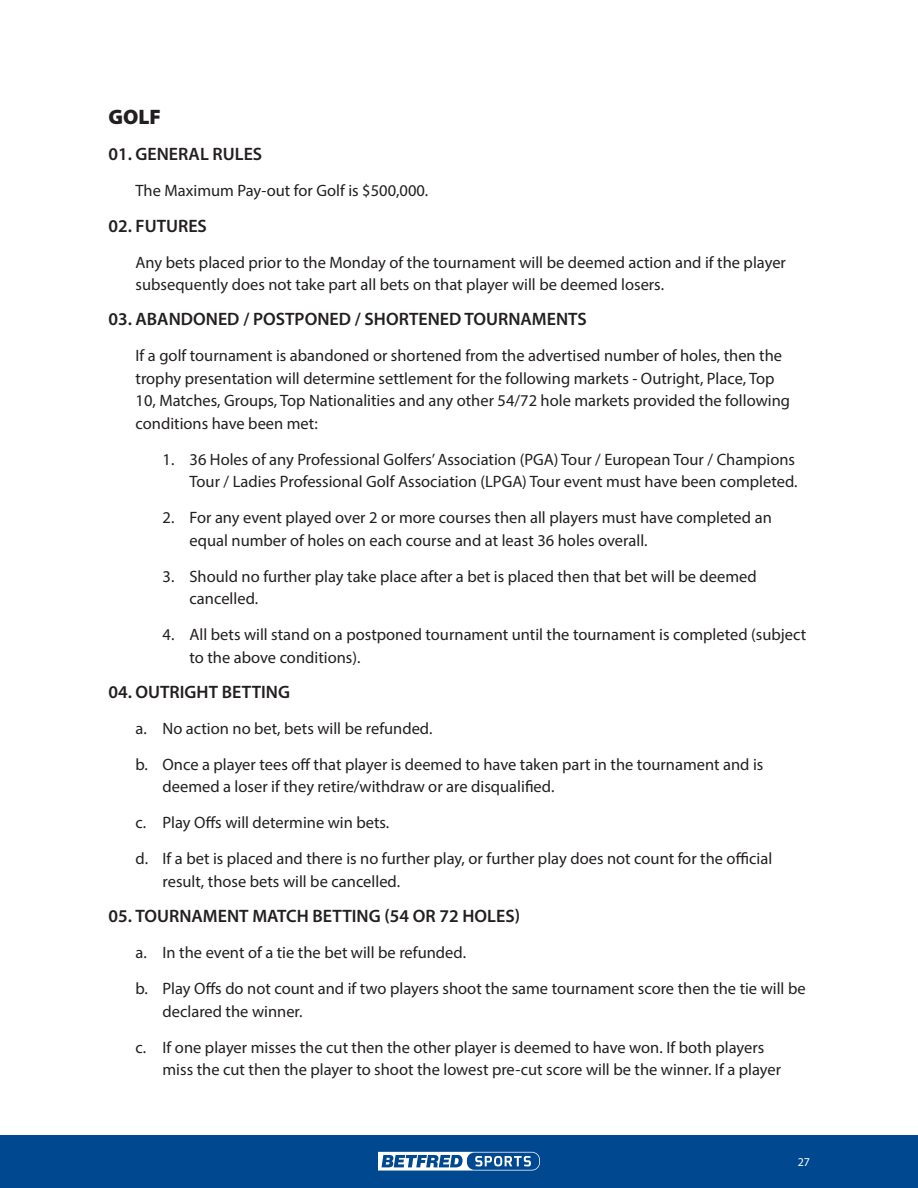
<style>
.page{position:relative;width:918px;height:1188px;background:#fff}
.page>*{position:absolute;margin:0;border:0;box-sizing:border-box;transform-origin:0 0}
.t1{font:21px "Myriad Variable Concept";color:#231f20}
.t2{font:18px "Myriad Variable Concept";letter-spacing:.2em;color:#231f20}
.Subtitles{font:16.5px/22.5px "Myriad Variable Concept";letter-spacing:.175em;color:#231f20}
.Subtitles-2{font:16.5px/22.5px "Myriad Variable Concept";letter-spacing:.155em;color:#231f20}
.t3{font:12px "Myriad Variable Concept";color:#fff}
</style>
<div class="page">
<div style="left:0;top:1135px;width:918px;height:53px;background:#004990"></div>
<svg style="left:378px;top:1152px;width:162px;height:19px"></svg>
<p class="t1" style="left:109px;top:104px;width:49px">GOLF</p>
<p class="t2" style="left:109px;top:143px;width:152px">01. GENERAL RULES</p>
<p class="Subtitles-2" style="left:136px;top:179px;width:294px">The Maximum Pay-out for Golf is $500,000.</p>
<p class="t2" style="left:109px;top:215px;width:97px">02. FUTURES</p>
<p class="Subtitles" style="left:136px;top:251px;width:650px">Any bets placed prior to the Monday of the tournament willbe deemed action and if the player subsequently does not take part allbets on that player willbe deemed losers.</p>
<p class="t2" style="left:109px;top:309px;width:477px">03. ABANDONED /POSTPONED /SHORTENED TOURNAMENTS</p>
<p class="Subtitles" style="left:136px;top:345px;width:653px">If a golf tournament is abandoned or shortened from the advertised number of holes,then the trophy presentation willdetermine settlement for the following markets -Outright,Place,Top 10,Matches,Groups,Top Nationalities and any other 54/72 hole markets provided the following conditions have been met:</p>
<p class="Subtitles" style="left:163px;top:448px;width:636px;text-align:right">1. 36 Holes of any ProfessionalGolfers’Association (PGA)Tour /European Tour /Champions<br>Tour /Ladies ProfessionalGolf Association (LPGA)Tour event must have been completed.</p>
<p class="Subtitles" style="left:190px;top:507px;width:581px;text-indent:-27px">2. For any event played over 2 or more courses then allplayers must have completed an equalnumber of holes on each course and at least 36 holes overall.</p>
<p class="Subtitles" style="left:190px;top:565px;width:566px;text-indent:-27px">3. Should no further play take place after a bet is placed then that bet willbe deemed cancelled.</p>
<p class="Subtitles" style="left:190px;top:624px;width:616px;text-indent:-27px">4. Allbets willstand on a postponed tournament untilthe tournament is completed (subject to the above conditions).</p>
<p class="t2" style="left:109px;top:681px;width:178px">04. OUTRIGHT BETTING</p>
<p class="Subtitles" style="left:136px;top:717px;width:298px">a. No action no bet,bets willbe refunded.</p>
<p class="Subtitles-2" style="left:163px;top:753px;width:600px;text-indent:-27px">b. Once a player tees offthat player is deemed to have taken part in the tournament and is deemed a loser if they retire/withdraw or are disqualified.</p>
<p class="Subtitles" style="left:136px;top:812px;width:255px">c. Play Offs willdetermine win bets.</p>
<p class="Subtitles" style="left:163px;top:848px;width:610px;text-indent:-27px">d. If a bet is placed and there is no further play,or further play does not count for the official result,those bets willbe cancelled.</p>
<p class="t2" style="left:109px;top:905px;width:412px">05. TOURNAMENT MATCH BETTING (54 OR 72 HOLES)</p>
<p class="Subtitles" style="left:136px;top:941px;width:331px">a. In the event of a tie the bet willbe refunded.</p>
<p class="Subtitles" style="left:163px;top:977px;width:642px;text-indent:-27px">b. Play Offs do not count and if two players shoot the same tournament score then the tie willbe declared the winner.</p>
<p class="Subtitles" style="left:163px;top:1036px;width:618px;text-indent:-27px">c. If one player misses the cut then the other player is deemed to have won.If both players miss the cut then the player to shoot the lowest pre-cut score willbe the winner.If a player</p>
<p class="t3" style="left:798px;top:1155px;width:12px">27</p>
</div>
